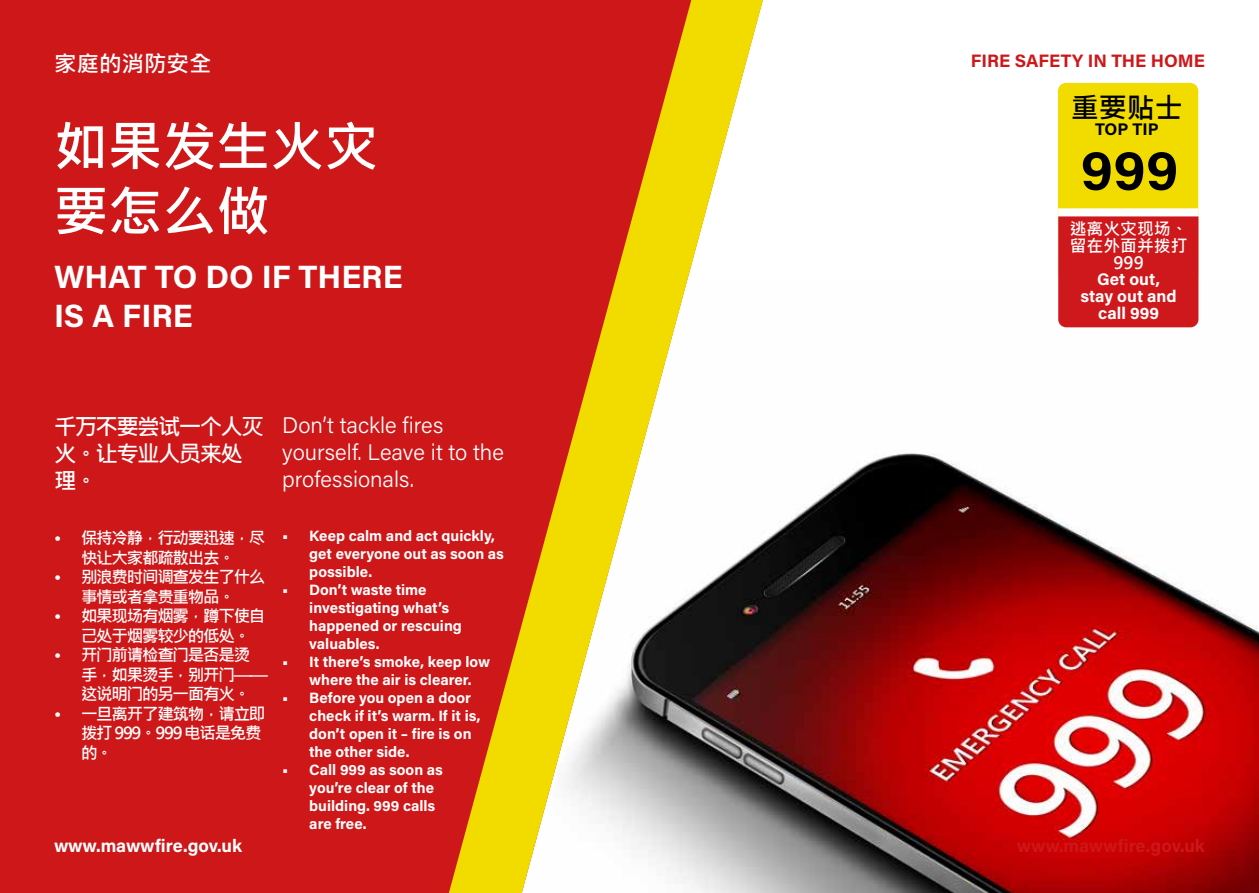
<style>
.page{position:relative;width:1259px;height:893px;background:#fff}
.page>*{position:absolute;margin:0;border:0;box-sizing:border-box;transform-origin:0 0}
.t1{font:700 54px/64.8px "Microsoft Jheng Hei";color:#fff}
.t2{font:700 54px "Acumin Pro";color:#000}
.t3{font:700 32.25px/38.7px "Acumin Pro";color:#fff}
.t4{font:700 28.05px "Microsoft Jheng Hei";color:#000}
.t5{font:300 22.5px/27px "Acumin Pro";color:#fff}
.t6{font:700 22.5px/27px "Microsoft Jheng Hei";letter-spacing:-.075em;color:#fff}
.t7{font:700 22.5px "Microsoft Jheng Hei";color:#fff}
.t8{font:700 18px "Acumin Pro";color:#cd1719}
.t9{font:700 18px "Acumin Pro";letter-spacing:-.005em;color:#fff}
.t10{font:700 16.8px/16.8px "Acumin Pro";color:#fff;text-align:center}
.t11{font:700 16.8px/16.8px "Microsoft Jheng Hei";color:#fff;text-align:center}
.t12{font:700 16.8px "Acumin Pro";color:#000}
.t13{font:700 16.5px/19.5px "Microsoft Jheng Hei";letter-spacing:-.075em;color:#fff}
.t14{font:700 15px/18px "Acumin Pro";color:#fff}
</style>
<div class="page">
<img style="left:763px;top:279px;width:496px;height:614px">
<div style="left:0;top:0;width:449px;height:893px;background:#cd1719"></div>
<svg style="left:449px;top:0;width:314px;height:893px"></svg>
<svg style="left:1058px;top:83px;width:140px;height:244px;background:#e28516"></svg>
<h3 class="t7" style="left:54px;top:50px;width:159px">家庭的消防安全</h3>
<p class="t8" style="left:971px;top:48px;width:235px">FIRE SAFETY IN THE HOME</p>
<h1 class="t1" style="left:54px;top:114px;width:325px">如果发生火灾要怎么做</h1>
<h2 class="t3" style="left:54px;top:256px;width:350px">WHAT TO DO IF THERE<br>IS A FIRE</h2>
<h3 class="t6" style="left:54px;top:413px;width:211px">千万不要尝试一个人灭火。让专业人员来处理。</h3>
<p class="t13" style="left:54px;top:528px;width:213px;text-align:center">• 保持冷静，行动要迅速，尽快让大家都疏散出去。</p>
<p class="t13" style="left:54px;top:567px;width:213px;text-align:center">• 别浪费时间调查发生了什么事情或者拿贵重物品。</p>
<p class="t13" style="left:81px;top:606px;width:186px;text-indent:-27px">• 如果现场有烟雾，蹲下使自己处于烟雾较少的低处。</p>
<p class="t13" style="left:81px;top:645px;width:189px;text-indent:-27px">• 开门前请检查门是否是烫手，如果烫手，别开门——这说明门的另一面有火。</p>
<p class="t13" style="left:81px;top:704px;width:186px;text-indent:-27px">• 一旦离开了建筑物，请立即拨打 999。999 电话是免费的。</p>
<h3 class="t5" style="left:282px;top:411px;width:223px">Don’t tackle fires yourself. Leave it to the professionals.</h3>
<p class="t14" style="left:309px;top:526px;width:196px;text-indent:-27px">• Keep calm and act quickly, get everyone out as soon as possible.</p>
<p class="t14" style="left:309px;top:580px;width:154px;text-indent:-27px">• Don’t waste time investigating what’s happened or rescuing valuables.</p>
<p class="t14" style="left:282px;top:652px;width:209px;text-align:center">• It there’s smoke, keep low where the air is clearer.</p>
<p class="t14" style="left:309px;top:688px;width:173px;text-indent:-27px">• Before you open a door check if it’s warm. If it is, don’t open it – fire is on the other side.</p>
<p class="t14" style="left:309px;top:760px;width:135px;text-indent:-27px">• Call 999 as soon as you’re clear of the building. 999 calls are free.</p>
<h3 class="t4" style="left:1070px;top:90px;width:114px">重要贴士</h3>
<p class="t12" style="left:1095px;top:117px;width:65px">TOP TIP</p>
<h1 class="t2" style="left:1080px;top:133px;width:99px">999</h1>
<p class="t11" style="left:1069px;top:220px;width:119px">逃离火灾现场、留在外面并拨打<br>999</p>
<p class="t10" style="left:1080px;top:270px;width:98px">Get out, stay out and call 999</p>
<p class="t9" style="left:54px;top:833px;width:190px">www.mawwfire.gov.uk</p>
<p class="t8" style="left:1017px;top:833px;width:190px">www.mawwfire.gov.uk</p>
</div>
